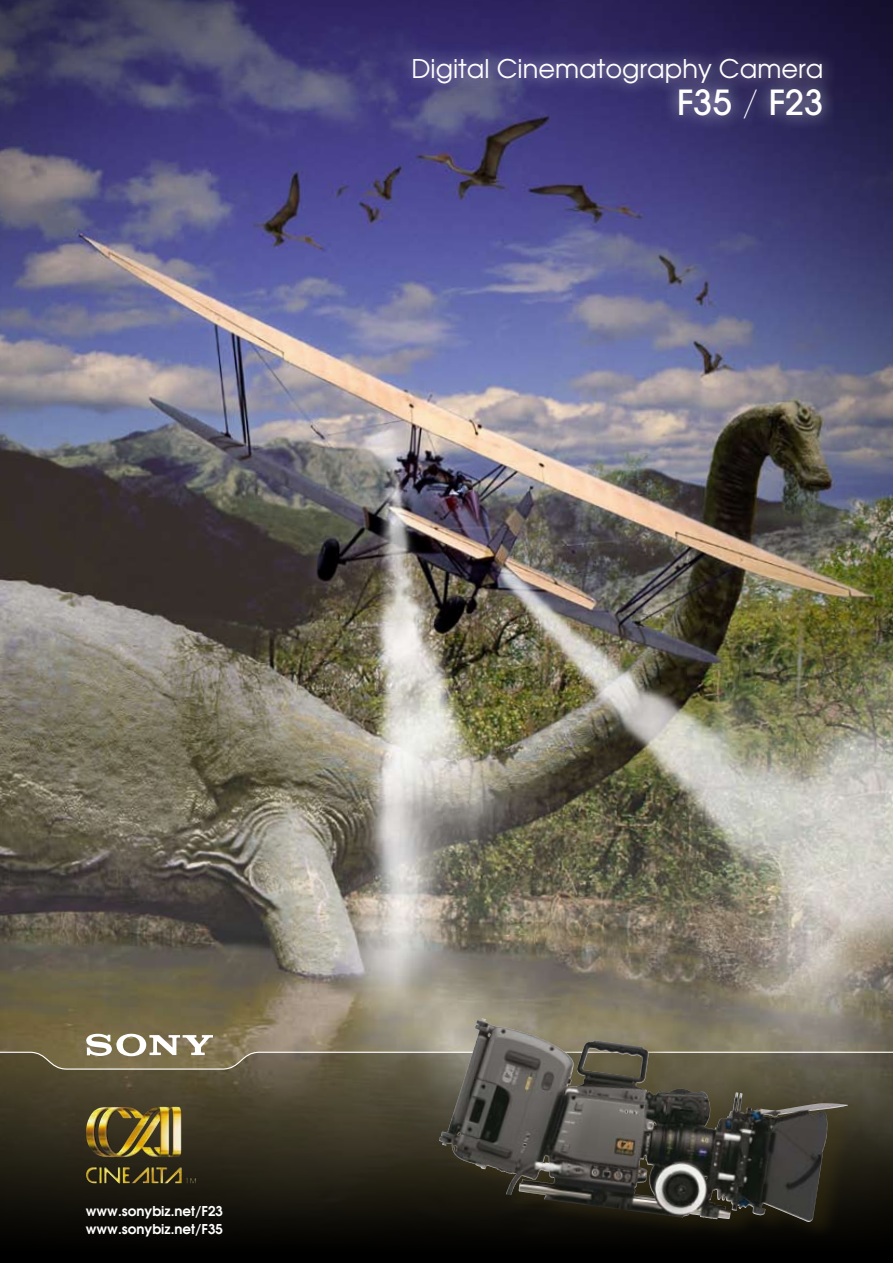
<style>
.page{position:relative;width:893px;height:1263px;background:#fff}
.page>*{position:absolute;margin:0;border:0;box-sizing:border-box;transform-origin:0 0}
.t1{font:500 34.35px "Avant Garde";color:#fff}
.t2{font:25.65px "Avant Garde";color:#fff}
.t3{font:600 13.5px/18px "Avant Garde";color:#fff}
.s1{font-weight:200}
</style>
<div class="page">
<img style="left:0;top:0;width:893px;height:1051px">
<svg style="left:86px;top:1033px;width:127px;height:18px"></svg>
<svg style="left:0;top:1051px;width:433px;height:212px;background:#312c1f"></svg>
<div style="left:433px;top:1006px;width:460px;height:257px;background:#4f4216;opacity:.3"></div>
<img style="left:439px;top:1018px;width:97px;height:177px">
<img style="left:86px;top:1107px;width:95px;height:50px">
<div style="left:397px;top:42px;width:494px;height:168px;background:#fff;opacity:.75"></div>
<h2 class="t2" style="left:411px;top:53px;width:413px">Digital Cinematography Camera</h2>
<h1 class="t1" style="left:677px;top:81px;width:148px">F35 <span class="s1">/</span> F23</h1>
<p class="t3" style="left:86px;top:1201px;width:139px">www.sonybiz.net/F23 www.sonybiz.net/F35</p>
</div>
